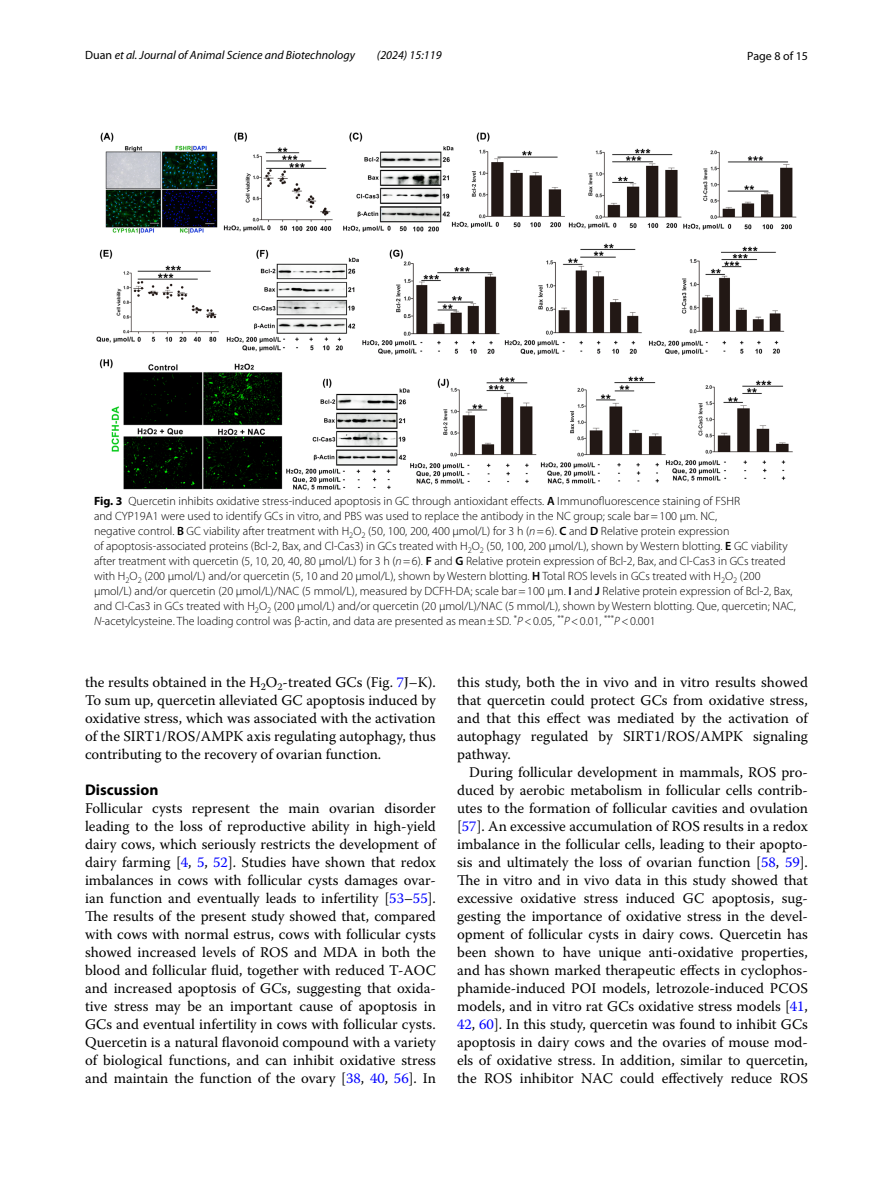
<style>
.page{position:relative;width:893px;height:1187px;background:#fff}
.page>*{position:absolute;margin:0;border:0;box-sizing:border-box;transform-origin:0 0}
.t1{font:700 15.45px "Myriad Pro";color:#000}
.t2{font:14.7px/18px "Warnock Pro";color:#000;text-align:justify}
.t3{font:300 12px/15px "Myriad Pro";color:#000}
.t4{font:italic 12px "Myriad Pro";color:#000}
.t5{font:12px "Myriad Pro";color:#000}
.s1{font-style:normal}
.s2{font-weight:700}
.s3{font-weight:600}
.s4{font-style:italic}
.s5{color:#00f}
</style>
<div class="page">
<img style="left:96px;top:133px;width:701px;height:357px">
<p class="t4" style="left:85px;top:48px;width:272px"><span class="s1">Duan</span> et al. Journal of Animal Science and Biotechnology</p>
<p class="t4" style="left:377px;top:48px;width:66px">(2024) 15:119</p>
<p class="t5" style="left:747px;top:48px;width:62px">Page 8 of 15</p>
<p class="t3" style="left:94px;top:494px;width:703px"><span class="s2">Fig. 3</span> Quercetin inhibits oxidative stress-induced apoptosis in GC through antioxidant effects. <span class="s3">A</span> Immunofluorescence staining of FSHR<br>and CYP19A1 were used to identify GCs in vitro, and PBS was used to replace the antibody in the NC group; scale bar=100 μm. NC,<br>negative control. <span class="s3">B</span> GC viability after treatment with -H<sub>2</sub>O<sub>2</sub> (50, 100, 200, 400 µmol/L) for 3 h (<span class="s4">n</span>=6). <span class="s3">C</span> and <span class="s3">D</span> Relative protein expression<br>of apoptosis-associated proteins (Bcl-2, Bax, and Cl-Cas3) in GCs treated with -H<sub>2</sub>O<sub>2</sub> (50, 100, 200 µmol/L), shown by Western blotting. <span class="s3">E</span> GC viability after treatment with quercetin (5, 10, 20, 40, 80 µmol/L) for 3 h (<span class="s4">n</span>=6). <span class="s3">F</span> and <span class="s3">G</span> Relative protein expression of Bcl-2, Bax, and Cl-Cas3 in GCs treated with -H<sub>2</sub>O<sub>2</sub> (200 µmol/L) and/or quercetin (5, 10 and 20 µmol/L), shown by Western blotting. <span class="s3">H</span> Total ROS levels in GCs treated with -H<sub>2</sub>O<sub>2</sub> (200 µmol/L) and/or quercetin (20 µmol/L)/NAC (5 mmol/L), measured by DCFH-DA; scale bar=100 μm. <span class="s3">I</span> and <span class="s3">J</span> Relative protein expression of Bcl-2, Bax, and Cl-Cas3 in GCs treated with -H<sub>2</sub>O<sub>2</sub> (200 µmol/L) and/or quercetin (20 µmol/L)/NAC (5 mmol/L), shown by Western blotting. Que, quercetin; NAC, <span class="s4">N</span>-acetylcysteine. The loading control was β-actin, and data are presented as mean±SD. <sup>*</sup><span class="s4">P</span>&lt;0.05, <sup>**</sup><span class="s4">P</span>&lt;0.01, <sup>***</sup><span class="s4">P</span>&lt;0.001</p>
<p class="t2" style="left:85px;top:672px;width:352px">the results obtained in the H<sub>2</sub>O<sub>2</sub>-treated GCs (Fig. <span class="s5">7</span>J–K).<br>To sum up, quercetin alleviated GC apoptosis induced by oxidative stress, which was associated with the activation of the SIRT1/ROS/AMPK axis regulating autophagy, thus contributing to the recovery of ovarian function.</p>
<p class="t1" style="left:85px;top:779px;width:75px">Discussion</p>
<p class="t2" style="left:85px;top:798px;width:352px">Follicular cysts represent the main ovarian disorder leading to the loss of reproductive ability in high-yield dairy cows, which seriously restricts the development of dairy farming [<span class="s5">4</span>, <span class="s5">5</span>, <span class="s5">52</span>]. Studies have shown that redox imbalances in cows with follicular cysts damages ovar&shy;ian function and eventually leads to infertility [<span class="s5">53</span>–<span class="s5">55</span>].<br>The results of the present study showed that, compared with cows with normal estrus, cows with follicular cysts showed increased levels of ROS and MDA in both the blood and follicular fluid, together with reduced T-AOC and increased apoptosis of GCs, suggesting that oxida&shy;tive stress may be an important cause of apoptosis in GCs and eventual infertility in cows with follicular cysts.<br>Quercetin is a natural flavonoid compound with a variety of biological functions, and can inhibit oxidative stress and maintain the function of the ovary [<span class="s5">38</span>, <span class="s5">40</span>, <span class="s5">56</span>]. In</p>
<p class="t2" style="left:457px;top:672px;width:352px">this study, both the in vivo and in vitro results showed that quercetin could protect GCs from oxidative stress, and that this effect was mediated by the activation of autophagy regulated by SIRT1/ROS/AMPK signaling pathway.</p>
<p class="t2" style="left:457px;top:762px;width:352px;text-indent:12px">During follicular development in mammals, ROS pro&shy;duced by aerobic metabolism in follicular cells contrib&shy;utes to the formation of follicular cavities and ovulation [<span class="s5">57</span>]. An excessive accumulation of ROS results in a redox imbalance in the follicular cells, leading to their apopto&shy;sis and ultimately the loss of ovarian function [<span class="s5">58</span>, <span class="s5">59</span>].<br>The in vitro and in vivo data in this study showed that excessive oxidative stress induced GC apoptosis, sug&shy;gesting the importance of oxidative stress in the devel&shy;opment of follicular cysts in dairy cows. Quercetin has been shown to have unique anti-oxidative properties, and has shown marked therapeutic effects in cyclophos&shy;phamide-induced POI models, letrozole-induced PCOS models, and in vitro rat GCs oxidative stress models [<span class="s5">41</span>, <span class="s5">42</span>, <span class="s5">60</span>]. In this study, quercetin was found to inhibit GCs apoptosis in dairy cows and the ovaries of mouse mod&shy;els of oxidative stress. In addition, similar to quercetin, the ROS inhibitor NAC could effectively reduce ROS</p>
</div>
